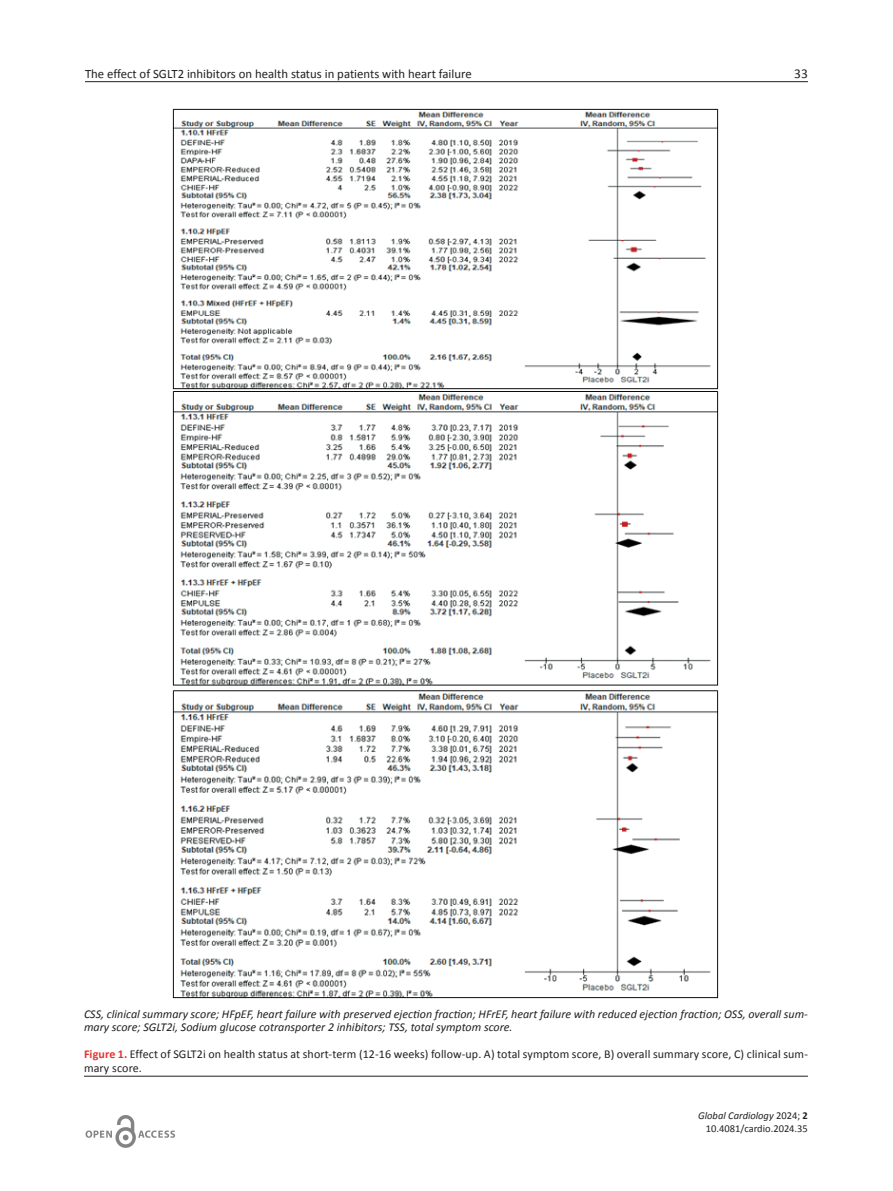
<style>
.page{position:relative;width:893px;height:1191px;background:#fff}
.page>*{position:absolute;margin:0;border:0;box-sizing:border-box;transform-origin:0 0}
.t1{font:13.5px "Calibri";color:#231f20}
.t2{font:12.75px "Calibri";color:#231f20}
.t3{font:italic 12px/13.5px "Calibri";color:#231f20}
.t4{font:12px/13.5px "Calibri";letter-spacing:.01em;color:#231f20}
.t5{font:10.5px/12.6px "Calibri";color:#231f20;text-align:right}
.s1{font-weight:700;color:#e9302f}
.s2{font-style:italic}
.s3{font-weight:700}
</style>
<div class="page">
<hr style="left:85px;top:81px;width:723px;height:1px;background:#231f20">
<img style="left:85px;top:1115px;width:90px;height:33px">
<img style="left:172px;top:108px;width:547px;height:891px">
<hr style="left:84px;top:1075px;width:724px;height:1px;background:#231f20">
<p class="t2" style="left:85px;top:66px;width:388px">The effect of SGLT2 inhibitors on health status in patients with heart failure</p>
<p class="t1" style="left:794px;top:65px;width:15px">33</p>
<p class="t3" style="left:84px;top:1006px;width:725px">CSS, clinical summary score; HFpEF, heart failure with preserved ejection fraction; HFrEF, heart failure with reduced ejection fraction; OSS, overall sum&shy;mary score; SGLT2i, Sodium glucose cotransporter 2 inhibitors; TSS, total symptom score.</p>
<p class="t4" style="left:84px;top:1047px;width:725px"><span class="s1">Figure 1.</span> Effect of SGLT2i on health status at short-term (12-16 weeks) follow-up. A) total symptom score, B) overall summary score, C) clinical sum&shy;mary score.</p>
<p class="t5" style="left:698px;top:1109px;width:111px"><span class="s2">Global Cardiology</span> 2024; <span class="s3">2<br></span>10.4081/cardio.2024.35</p>
</div>
